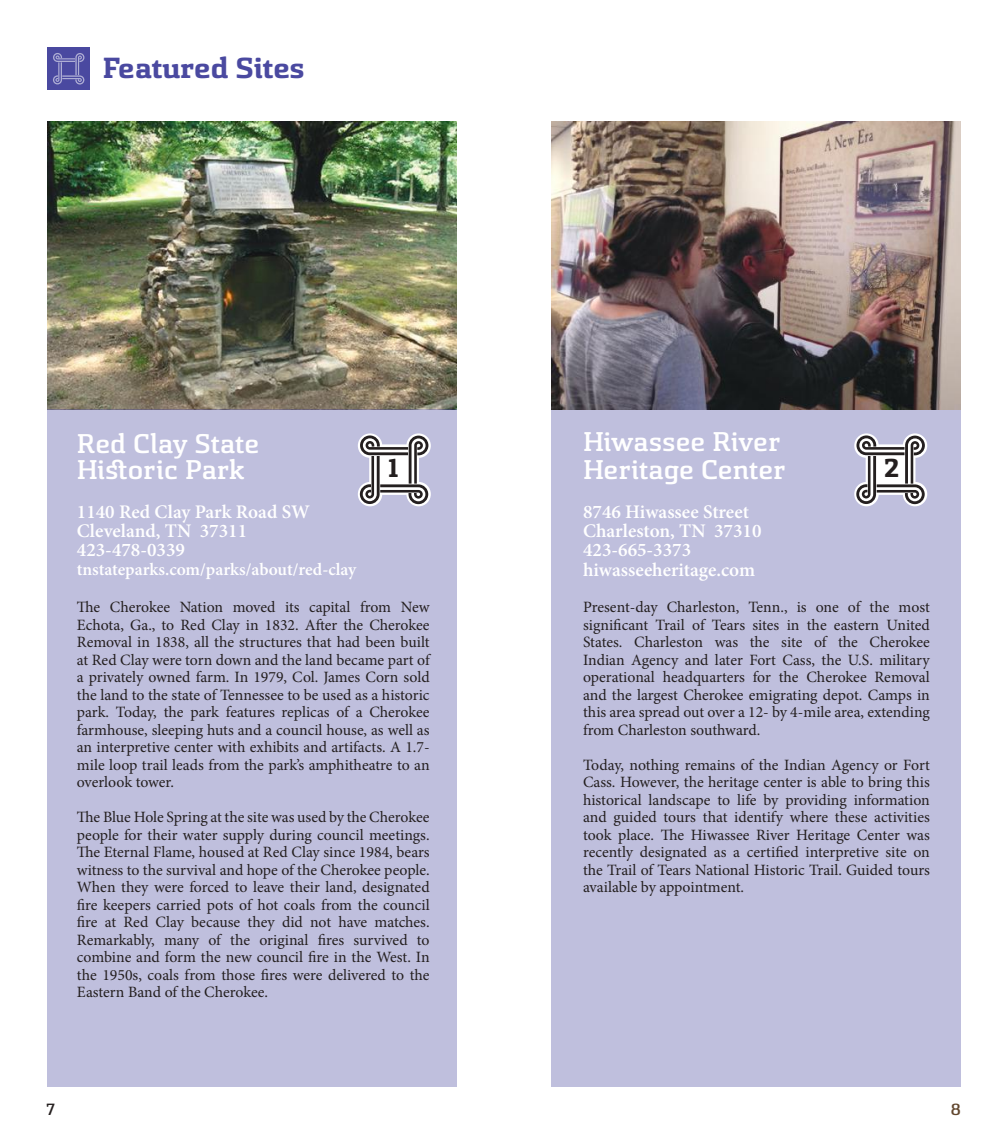
<style>
.page{position:relative;width:1008px;height:1134px;background:#fff}
.page>*{position:absolute;margin:0;border:0;box-sizing:border-box;transform-origin:0 0}
.t1{font:700 28.18px "Chatype";letter-spacing:-.02em;color:#4a49a0}
.t2{font:500 26.25px/26.2px "Chatype";letter-spacing:-.005em;color:#fff}
.t3{font:700 25.2px "Chatype";color:#241f1f}
.t4{font:600 19.25px/19.2px "Minion Pro";color:#fff}
.t5{font:600 17.5px "Minion Pro";color:#fff}
.t6{font:15.75px/17.5px "Minion Pro";letter-spacing:-.005em;color:#241f1f;text-align:justify}
.t7{font:500 15.75px "Chatype";color:#241f1f}
.t8{font:500 15.75px "Chatype";color:#61462d}
</style>
<div class="page">
<img style="left:47px;top:121px;width:410px;height:289px">
<div style="left:47px;top:410px;width:410px;height:677px;background:#bfbfdd"></div>
<div style="left:551px;top:410px;width:410px;height:677px;background:#bfbfdd"></div>
<div style="left:47px;top:47px;width:42px;height:42px;background:#4a49a0"></div>
<svg style="left:53px;top:53px;width:31px;height:32px"></svg>
<svg style="left:358px;top:433px;width:73px;height:73px"></svg>
<svg style="left:854px;top:433px;width:73px;height:73px"></svg>
<img style="left:551px;top:122px;width:410px;height:288px">
<h1 class="t1" style="left:103px;top:51px;width:204px">Featured Sites</h1>
<h2 class="t2" style="left:583px;top:429px;width:205px;line-height:28px">Hiwassee River<br>Heritage Center</h2>
<p class="t4" style="left:583px;top:502px;width:180px">8746 Hiwassee Street<br>Charleston, TN 37310<br>423-665-3373 hiwasseeheritage.com</p>
<p class="t6" style="left:583px;top:599px;width:348px">Present-day Charleston, Tenn., is one of the most significant Trail of Tears sites in the eastern United States. Charleston was the site of the Cherokee Indian Agency and later Fort Cass, the U.S. military operational headquarters for the Cherokee Removal and the largest Cherokee emigrating depot. Camps in this area spread out over a 12- by 4-mile area, extending from Charleston southward.</p>
<p class="t6" style="left:583px;top:756px;width:348px">Today, nothing remains of the Indian Agency or Fort Cass. However, the heritage center is able to bring this historical landscape to life by providing information and guided tours that identify where these activities took place. The Hiwassee River Heritage Center was recently designated as a certified interpretive site on the Trail of Tears National Historic Trail. Guided tours available by appointment.</p>
<h2 class="t2" style="left:77px;top:431px;width:184px">Red Clay State<br>Historic Park</h2>
<p class="t4" style="left:77px;top:502px;width:235px">1140 Red Clay Park Road SW<br>Cleveland, TN 37311<br>423-478-0339</p>
<p class="t5" style="left:77px;top:558px;width:281px">tnstateparks.com/parks/about/red-clay</p>
<p class="t6" style="left:77px;top:598px;width:354px">The Cherokee Nation moved its capital from New Echota, Ga., to Red Clay in 1832. After the Cherokee Removal in 1838, all the structures that had been built at Red Clay were torn down and the land became part of a privately owned farm. In 1979, Col. James Corn sold the land to the state of Tennessee to be used as a historic park. Today, the park features replicas of a Cherokee farmhouse, sleeping huts and a council house, as well as an interpretive center with exhibits and artifacts. A 1.7- mile loop trail leads from the park’s amphitheatre to an overlook tower.</p>
<p class="t6" style="left:77px;top:808px;width:354px">The Blue Hole Spring at the site was used by the Cherokee people for their water supply during council meetings.<br>The Eternal Flame, housed at Red Clay since 1984, bears witness to the survival and hope of the Cherokee people.<br>When they were forced to leave their land, designated fire keepers carried pots of hot coals from the council fire at Red Clay because they did not have matches.<br>Remarkably, many of the original fires survived to combine and form the new council fire in the West. In the 1950s, coals from those fires were delivered to the Eastern Band of the Cherokee.</p>
<h3 class="t3" style="left:388px;top:453px;width:13px">1</h3>
<h3 class="t3" style="left:883px;top:453px;width:18px">2</h3>
<p class="t7" style="left:47px;top:1100px;width:10px">7</p>
<p class="t8" style="left:951px;top:1100px;width:12px">8</p>
</div>
